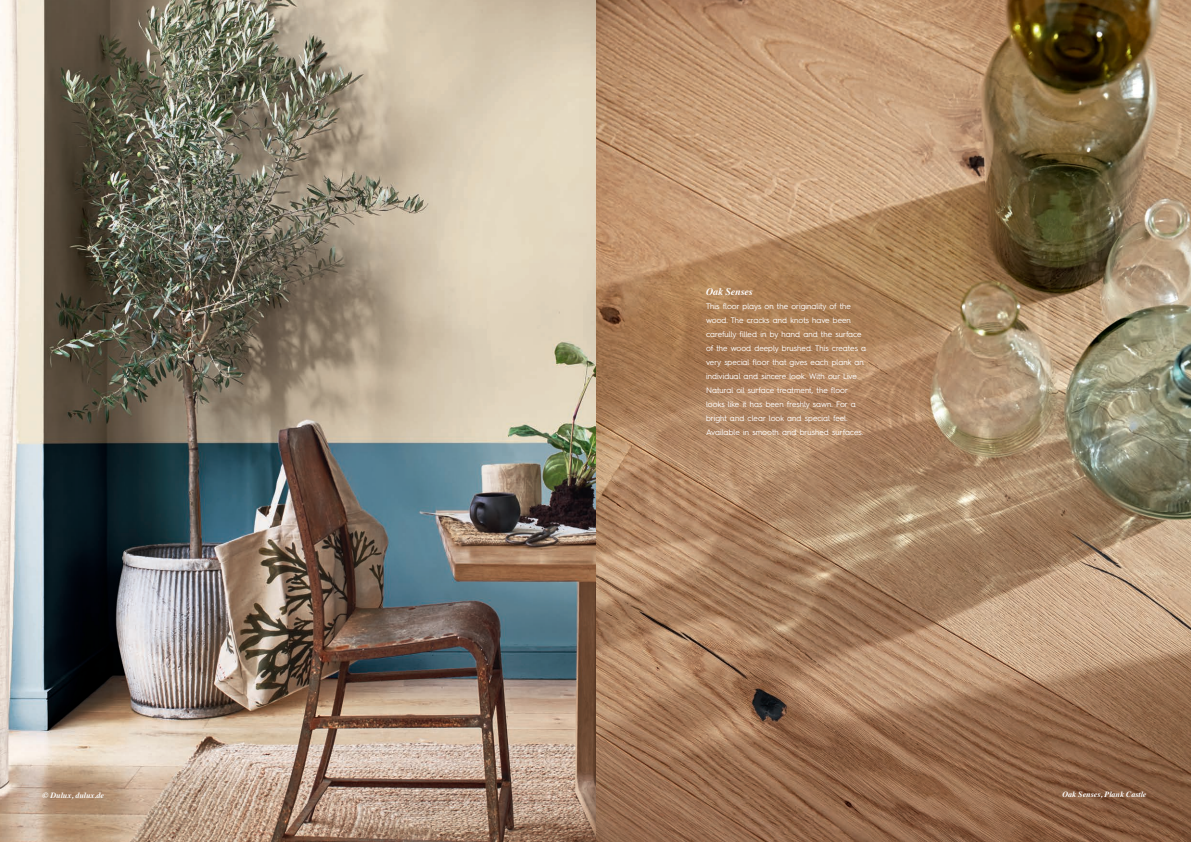
<style>
.page{position:relative;width:1191px;height:842px;background:#fff}
.page>*{position:absolute;margin:0;border:0;box-sizing:border-box;transform-origin:0 0}
.Brødtekst_Engelsk{font:italic 700 10px "Times";letter-spacing:-.01em;color:#fff}
.Brødtekst_Engelsk-2{font:8px/14px "Hurme Geometric Sans 4";color:#fff}
.t1{font:italic 700 8px "Times";color:#fff}
</style>
<div class="page">
<img style="left:0;top:0;width:1191px;height:842px">
<p class="Brødtekst_Engelsk" style="left:706px;top:282px;width:48px">Oak Senses</p>
<p class="Brødtekst_Engelsk-2" style="left:706px;top:298px;width:162px">This floor plays on the originality of the wood. The cracks and knots have been carefully filled in by hand and the surface of the wood deeply brushed. This creates a very special floor that gives each plank an individual and sincere look. With our Live Natural oil surface treatment, the floor looks like it has been freshly sawn. For a bright and clear look and special feel.<br>Available in smooth and brushed surfaces.</p>
<p class="t1" style="left:43px;top:788px;width:63px">© Dulux, dulux.de</p>
<p class="t1" style="left:1062px;top:787px;width:86px">Oak Senses, Plank Castle</p>
</div>
